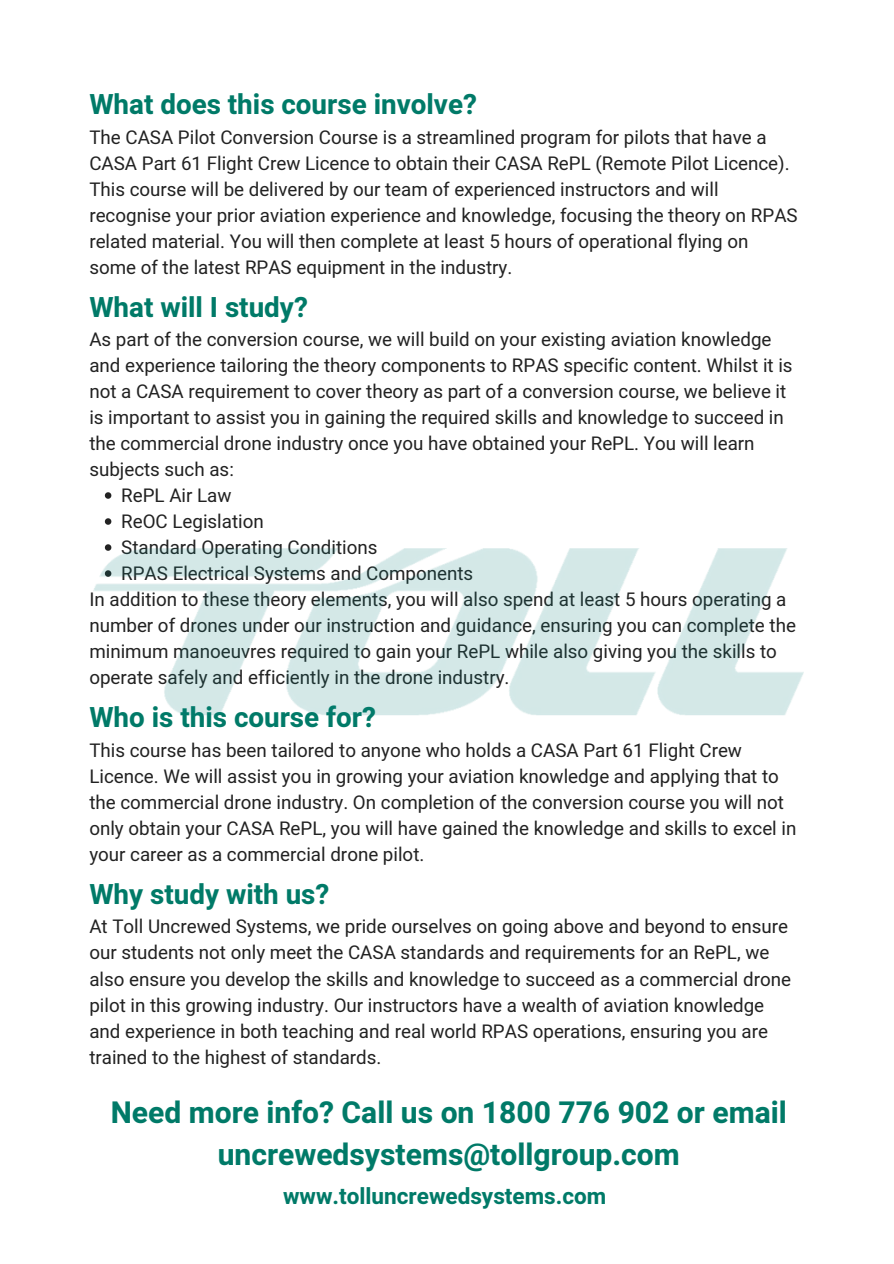
<style>
.page{position:relative;width:894px;height:1264px;background:#fff}
.page>*{position:absolute;margin:0;border:0;box-sizing:border-box;transform-origin:0 0}
.t1{font:700 30px/41.7px "Heebo";color:#007a68;text-align:center}
.t2{font:700 27.75px "Heebo";color:#007a68}
.t3{font:700 22.5px "Heebo";color:#007a68}
.t4{font:18.75px/26px "Heebo";color:#222}
</style>
<div class="page">
<svg style="left:105px;top:492px;width:6px;height:7px"></svg>
<svg style="left:105px;top:518px;width:6px;height:7px"></svg>
<svg style="left:105px;top:544px;width:6px;height:4px"></svg>
<img style="left:93px;top:548px;width:710px;height:167px">
<p class="t2" style="left:89px;top:85px;width:389px">What does this course involve?</p>
<p class="t4" style="left:89px;top:125px;width:709px">The CASA Pilot Conversion Course is a streamlined program for pilots that have a CASA Part 61 Flight Crew Licence to obtain their CASA RePL (Remote Pilot Licence).<br>This course will be delivered by our team of experienced instructors and will recognise your prior aviation experience and knowledge, focusing the theory on RPAS related material. You will then complete at least 5 hours of operational flying on some of the latest RPAS equipment in the industry.</p>
<p class="t2" style="left:89px;top:287px;width:220px">What will I study?</p>
<p class="t4" style="left:89px;top:327px;width:704px">As part of the conversion course, we will build on your existing aviation knowledge and experience tailoring the theory components to RPAS specific content. Whilst it is not a CASA requirement to cover theory as part of a conversion course, we believe it is important to assist you in gaining the required skills and knowledge to succeed in the commercial drone industry once you have obtained your RePL. You will learn subjects such as:</p>
<p class="t4" style="left:121px;top:483px;width:112px">RePL Air Law</p>
<p class="t4" style="left:121px;top:509px;width:144px">ReOC Legislation</p>
<p class="t4" style="left:121px;top:535px;width:257px">Standard Operating Conditions</p>
<p class="t4" style="left:121px;top:561px;width:353px">RPAS Electrical Systems and Components</p>
<p class="t4" style="left:89px;top:587px;width:708px">In addition to these theory elements, you will also spend at least 5 hours operating a number of drones under our instruction and guidance, ensuring you can complete the minimum manoeuvres required to gain your RePL while also giving you the skills to operate safely and efficiently in the drone industry.</p>
<p class="t2" style="left:89px;top:698px;width:288px">Who is this course for?</p>
<p class="t4" style="left:89px;top:738px;width:708px">This course has been tailored to anyone who holds a CASA Part 61 Flight Crew Licence. We will assist you in growing your aviation knowledge and applying that to the commercial drone industry. On completion of the conversion course you will not only obtain your CASA RePL, you will have gained the knowledge and skills to excel in your career as a commercial drone pilot.</p>
<p class="t2" style="left:89px;top:874px;width:241px">Why study with us?</p>
<p class="t4" style="left:89px;top:914px;width:703px">At Toll Uncrewed Systems, we pride ourselves on going above and beyond to ensure our students not only meet the CASA standards and requirements for an RePL, we also ensure you develop the skills and knowledge to succeed as a commercial drone pilot in this growing industry. Our instructors have a wealth of aviation knowledge and experience in both teaching and real world RPAS operations, ensuring you are trained to the highest of standards.</p>
<p class="t1" style="left:111px;top:1092px;width:677px">Need more info? Call us on 1800 776 902 or email uncrewedsystems@tollgroup.com</p>
<h1 class="t3" style="left:283px;top:1180px;width:324px">www.tolluncrewedsystems.com</h1>
</div>
